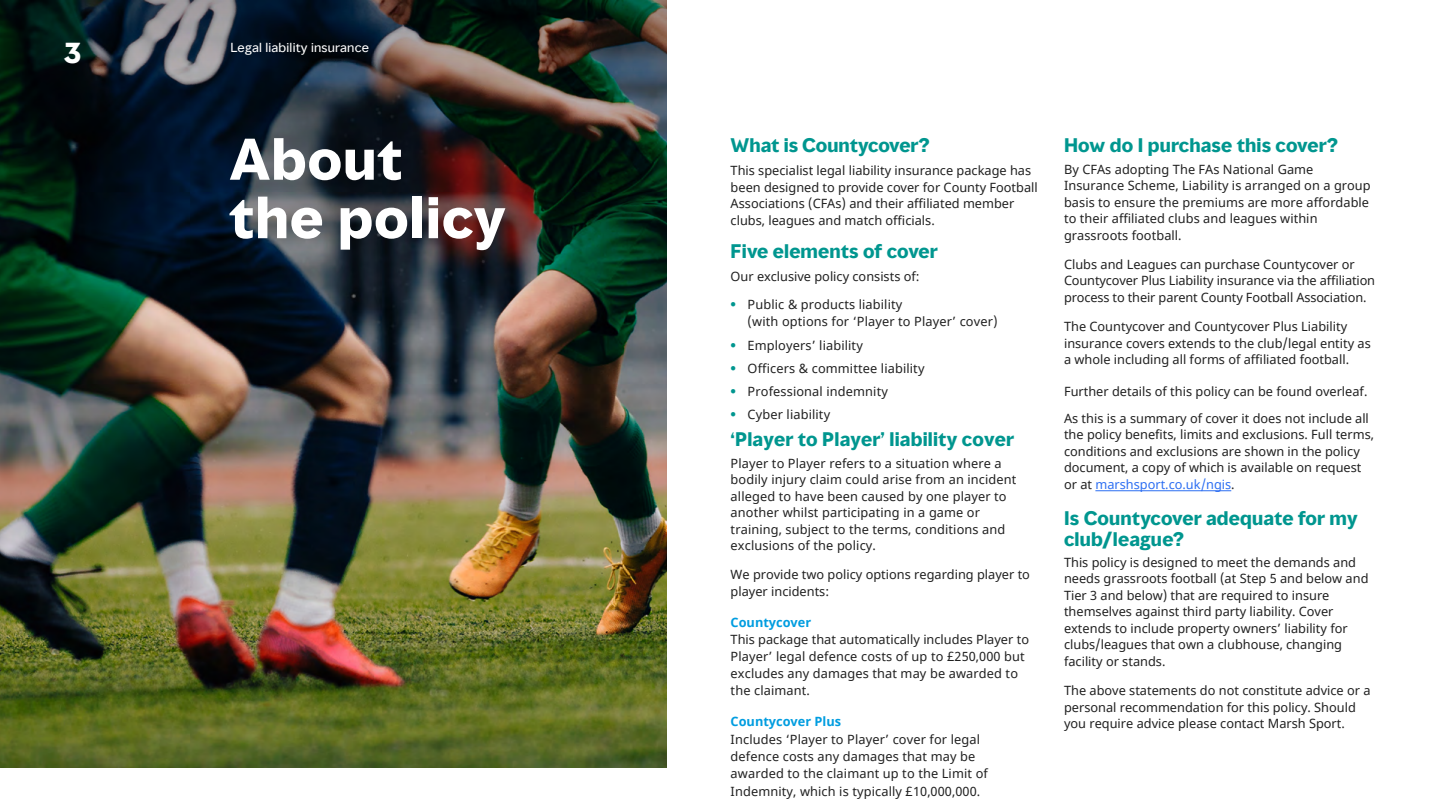
<style>
.page{position:relative;width:1440px;height:810px;background:#fff}
.page>*{position:absolute;margin:0;border:0;box-sizing:border-box;transform-origin:0 0}
.Page_Heading__36_39{font:700 54px/58.5px "MMC Display";letter-spacing:.02em;color:#fff}
.Page_Number{font:700 27px "MMC Display";color:#fff}
.Body__8_5_11{font:700 18px/21px "MMC Display";letter-spacing:.01em;color:#00968f}
.Sidebar_Subhead__12{font:700 18px "MMC Display";letter-spacing:.01em;color:#00968f}
.Body_Subhead__12_14{font:700 18px "MMC Display";color:#00968f}
.Body__8_5_11-2{font:12.75px/16.5px "Noto Sans";color:#202020}
.Document_Title{font:12px "MMC Display";letter-spacing:.02em;color:#fff}
.s1{font-family:"MMC Display";font-weight:700;color:#00968f}
.s2{font-weight:700;color:#009de0}
.s3{color:#2c6ef2}
</style>
<div class="page">
<img style="left:0;top:0;width:666px;height:767px">
<hr style="left:1095px;top:490px;width:136px;height:1px;background:#2c6ef2">
<p class="Page_Number" style="left:64px;top:35px;width:19px">3</p>
<p class="Document_Title" style="left:230px;top:39px;width:140px">Legal liability insurance</p>
<h1 class="Page_Heading__36_39" style="left:229px;top:131px;width:277px">About the policy</h1>
<h4 class="Body_Subhead__12_14" style="left:730px;top:134px;width:200px">What is Countycover?</h4>
<p class="Body__8_5_11-2" style="left:730px;top:163px;width:309px">This specialist legal liability insurance package has been designed to provide cover for County Football Associations (CFAs) and their affiliated member clubs, leagues and match officials.</p>
<h4 class="Sidebar_Subhead__12" style="left:730px;top:240px;width:209px">Five elements of cover</h4>
<p class="Body__8_5_11-2" style="left:730px;top:269px;width:190px">Our exclusive policy consists of:</p>
<p class="Body__8_5_11-2" style="left:747px;top:297px;width:251px;text-indent:-17px"><span class="s1">•</span> Public &amp; products liability<br>(with options for ‘Player to Player’ cover)</p>
<p class="Body__8_5_11-2" style="left:730px;top:338px;width:134px"><span class="s1">•</span> Employers’ liability</p>
<p class="Body__8_5_11-2" style="left:730px;top:360px;width:195px"><span class="s1">•</span> Officers &amp; committee liability</p>
<p class="Body__8_5_11-2" style="left:730px;top:383px;width:159px"><span class="s1">•</span> Professional indemnity</p>
<p class="Body__8_5_11-2" style="left:730px;top:406px;width:101px"><span class="s1">•</span> Cyber liability</p>
<p class="Body__8_5_11" style="left:730px;top:429px;width:285px">‘Player to Player’ liability cover</p>
<p class="Body__8_5_11-2" style="left:730px;top:455px;width:287px">Player to Player refers to a situation where a bodily injury claim could arise from an incident alleged to have been caused by one player to another whilst participating in a game or training, subject to the terms, conditions and exclusions of the policy.</p>
<p class="Body__8_5_11-2" style="left:730px;top:567px;width:301px">We provide two policy options regarding player to player incidents:</p>
<p class="Body__8_5_11-2" style="left:730px;top:614px;width:300px;line-height:17px"><span class="s2">Countycover<br></span>This package that automatically includes Player to Player’ legal defence costs of up to £250,000 but excludes any damages that may be awarded to the claimant.</p>
<p class="Body__8_5_11-2" style="left:730px;top:713px;width:259px;line-height:17.4px"><span class="s2">Countycover Plus<br></span>Includes ‘Player to Player’ cover for legal defence costs any damages that may be awarded to the claimant up to the Limit of Indemnity, which is typically £10,000,000.</p>
<p class="Body__8_5_11" style="left:1064px;top:135px;width:275px">How do I purchase this cover?</p>
<p class="Body__8_5_11-2" style="left:1064px;top:161px;width:308px">By CFAs adopting The FAs National Game Insurance Scheme, Liability is arranged on a group basis to ensure the premiums are more affordable to their affiliated clubs and leagues within grassroots football.</p>
<p class="Body__8_5_11-2" style="left:1064px;top:256px;width:313px">Clubs and Leagues can purchase Countycover or<br>Countycover Plus Liability insurance via the affiliation process to their parent County Football Association.</p>
<p class="Body__8_5_11-2" style="left:1064px;top:319px;width:308px">The Countycover and Countycover Plus Liability insurance covers extends to the club/legal entity as a whole including all forms of affiliated football.</p>
<p class="Body__8_5_11-2" style="left:1064px;top:378px;width:306px;line-height:26.8px">Further details of this policy can be found overleaf.<br>As this is a summary of cover it does not include all</p>
<p class="Body__8_5_11-2" style="left:1064px;top:427px;width:311px">the policy benefits, limits and exclusions. Full terms, conditions and exclusions are shown in the policy document, a copy of which is available on request or at <span class="s3">marshsport.co.uk/ngis</span>.</p>
<p class="Body__8_5_11" style="left:1064px;top:508px;width:295px">Is Countycover adequate for my club/league?</p>
<p class="Body__8_5_11-2" style="left:1064px;top:555px;width:306px">This policy is designed to meet the demands and needs grassroots football (at Step 5 and below and Tier 3 and below) that are required to insure themselves against third party liability. Cover extends to include property owners’ liability for clubs/leagues that own a clubhouse, changing facility or stands.</p>
<p class="Body__8_5_11-2" style="left:1064px;top:683px;width:308px">The above statements do not constitute advice or a personal recommendation for this policy. Should you require advice please contact Marsh Sport.</p>
</div>
